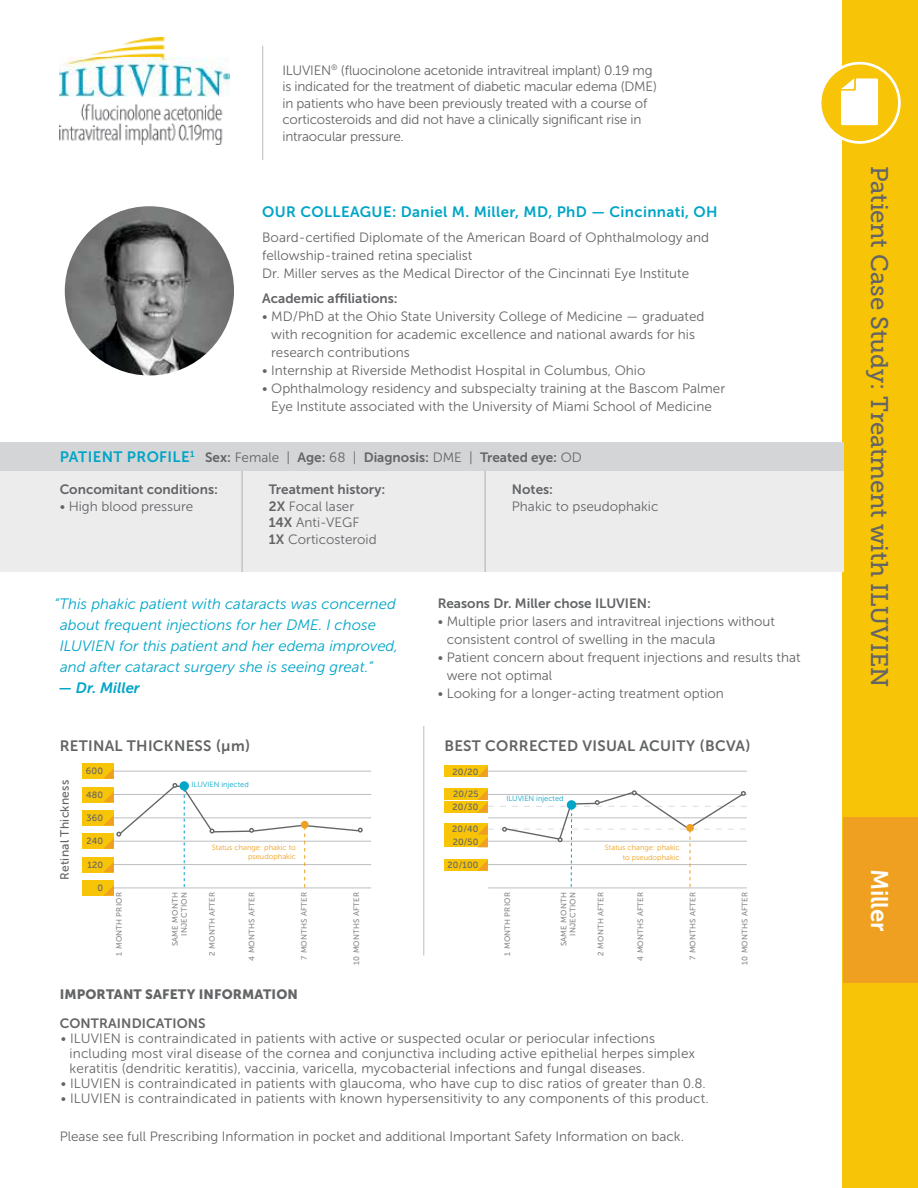
<style>
.page{position:relative;width:918px;height:1188px;background:#fff}
.page>*{position:absolute;margin:0;border:0;box-sizing:border-box;transform-origin:0 0}
.t1{font:24px "Museo Slab 500";letter-spacing:-.005em;color:#636466}
.t2{font:24px "Museo Sans 700";letter-spacing:-.005em;color:#fff}
.t3{font:italic 15px/21px "Museo Sans 300";color:#00a5c7}
.t4{font:15px "Museo Sans 700";letter-spacing:.02em;color:#636466}
.t5{font:15px "Museo Sans 700";letter-spacing:.025em;color:#00a5c7}
.t6{font:italic 15px "Museo Sans 700";color:#00a5c7}
.t7{font:13.5px/18px "Museo Sans 300";color:#636466}
.t8{font:13.5px "Museo Sans 700";color:#636466}
.t9{font:13.5px "Museo Sans 900";letter-spacing:.01em;color:#636466}
.t10{font:12px "Museo Sans 500";letter-spacing:.02em;color:#636466}
.t11{font:9.15px "Museo Sans 500";letter-spacing:.02em;color:#636466}
.t12{font:9px "Museo Sans 500";letter-spacing:.02em;color:#636466}
.t13{font:7.8px/9px "Museo Sans 500";letter-spacing:.02em;color:#87898c;text-align:right}
.t14{font:7.5px/9px "Museo Sans 300";color:#efa020;text-align:right}
.t15{font:7.5px "Museo Sans 300";color:#00a5c7}
.s1{font-size:15px;color:#00a5c7}
.s2{font-family:"Museo Sans 300"}
.s3{font-family:"Museo Sans 700"}
</style>
<div class="page">
<img style="left:65px;top:206px;width:169px;height:169px;border-radius:85px">
<hr style="left:262px;top:46px;width:1px;height:114px;background:#bcbec0">
<img style="left:60px;top:38px;width:169px;height:107px">
<div style="left:843px;top:0;width:75px;height:1188px;background:#f7c407"></div>
<div style="left:843px;top:817px;width:75px;height:166px;background:#efa020"></div>
<div style="left:820px;top:63px;width:79px;height:79px;background:#f7c407;border-radius:50%"></div>
<div style="left:819px;top:62px;width:82px;height:82px;border:3px solid #fff;border-radius:50%"></div>
<svg style="left:841px;top:78px;width:37px;height:47px;background:#fefaec"></svg>
<div style="left:0;top:471px;width:843px;height:101px;background:#ececed"></div>
<div style="left:0;top:442px;width:843px;height:29px;background:#d4d5d7"></div>
<hr style="left:242px;top:471px;width:1px;height:101px;background:#acaeb1">
<hr style="left:485px;top:471px;width:1px;height:101px;background:#acaeb1">
<hr style="left:423px;top:726px;width:1px;height:229px;background:#bcbec0">
<hr style="left:111px;top:794px;width:260px;height:1px;background:#bcbec0">
<div style="left:83px;top:787px;width:31px;height:15px;background:#f7c407"></div>
<hr style="left:113px;top:771px;width:258px;height:1px;background:#bcbec0">
<div style="left:83px;top:764px;width:31px;height:15px;background:#f7c407"></div>
<hr style="left:111px;top:864px;width:260px;height:1px;background:#bcbec0">
<hr style="left:111px;top:841px;width:260px;height:1px;background:#bcbec0">
<hr style="left:113px;top:888px;width:258px;height:1px;background:#bcbec0">
<hr style="left:113px;top:818px;width:258px;height:1px;background:#bcbec0">
<div style="left:83px;top:810px;width:31px;height:15px;background:#f7c407"></div>
<div style="left:83px;top:834px;width:31px;height:15px;background:#f7c407"></div>
<div style="left:83px;top:857px;width:31px;height:15px;background:#f7c407"></div>
<div style="left:83px;top:880px;width:31px;height:15px;background:#f7c407"></div>
<svg style="left:103px;top:768px;width:260px;height:127px"></svg>
<div style="left:301px;top:821px;width:8px;height:8px;background:#efa020;border-radius:50%"></div>
<div style="left:180px;top:781px;width:9px;height:10px;background:#00a5c7;border-radius:50%"></div>
<hr style="left:488px;top:771px;width:259px;height:1px;background:#bcbec0">
<hr style="left:488px;top:888px;width:259px;height:1px;background:#bcbec0">
<div style="left:444px;top:765px;width:44px;height:12px;background:#f7c407"></div>
<svg style="left:478px;top:767px;width:10px;height:10px"></svg>
<div style="left:444px;top:801px;width:44px;height:12px;background:#f7c407"></div>
<div style="left:444px;top:859px;width:44px;height:11px;background:#f7c407"></div>
<div style="left:444px;top:836px;width:44px;height:11px;background:#f7c407"></div>
<div style="left:444px;top:823px;width:44px;height:12px;background:#f7c407"></div>
<div style="left:444px;top:788px;width:44px;height:12px;background:#f7c407"></div>
<svg style="left:477px;top:790px;width:270px;height:98px"></svg>
<p class="t7" style="left:282px;top:62px;width:376px;line-height:16.5px">ILUVIEN<sup>®</sup> (fluocinolone acetonide intravitreal implant) 0.19 mg is indicated for the treatment of diabetic macular edema (DME) in patients who have been previously treated with a course of corticosteroids and did not have a clinically significant rise in intraocular pressure.</p>
<p class="t5" style="left:262px;top:204px;width:457px">OUR COLLEAGUE: Daniel M. Miller, MD, PhD — Cincinnati, OH</p>
<p class="t7" style="left:262px;top:229px;width:449px">Board-certified Diplomate of the American Board of Ophthalmology and fellowship-trained retina specialist<br>Dr. Miller serves as the Medical Director of the Cincinnati Eye Institute</p>
<p class="t8" style="left:262px;top:291px;width:137px">Academic affiliations:</p>
<p class="t7" style="left:271px;top:307px;width:435px;text-indent:-9px">• MD/PhD at the Ohio State University College of Medicine — graduated with recognition for academic excellence and national awards for his research contributions</p>
<p class="t7" style="left:262px;top:361px;width:385px">• Internship at Riverside Methodist Hospital in Columbus, Ohio</p>
<p class="t7" style="left:262px;top:379px;width:465px;text-align:center">• Ophthalmology residency and subspecialty training at the Bascom Palmer<br>Eye Institute associated with the University of Miami School of Medicine</p>
<p class="t8" style="left:60px;top:450px;width:524px"><span class="s1">PATIENT PROFILE</span><sup>1</sup> Sex: <span class="s2">Female |</span> Age: <span class="s2">68 |</span> Diagnosis: <span class="s2">DME |</span> Treated eye: <span class="s2">OD</span></p>
<p class="t8" style="left:269px;top:482px;width:118px">Treatment history:</p>
<p class="t7" style="left:269px;top:498px;width:109px;line-height:16.5px"><span class="s3">2X</span> Focal laser<br><span class="s3">14X</span> Anti-VEGF<br><span class="s3">1X</span> Corticosteroid</p>
<p class="t8" style="left:60px;top:482px;width:160px">Concomitant conditions:</p>
<p class="t7" style="left:60px;top:497px;width:135px">• High blood pressure</p>
<p class="t8" style="left:512px;top:482px;width:43px">Notes:</p>
<p class="t7" style="left:512px;top:497px;width:148px">Phakic to pseudophakic</p>
<p class="t3" style="left:60px;top:593px;width:340px;text-indent:-6px">“This phakic patient with cataracts was concerned about frequent injections for her DME. I chose ILUVIEN for this patient and her edema improved, and after cataract surgery she is seeing great.”</p>
<p class="t6" style="left:59px;top:679px;width:83px">— Dr. Miller</p>
<p class="t4" style="left:60px;top:737px;width:192px">RETINAL THICKNESS (μm)</p>
<p class="t10" style="left:58px;top:880px;width:102px;rotate:-90deg">Retinal Thickness</p>
<p class="t11" style="left:86px;top:766px;width:19px">600</p>
<p class="t11" style="left:86px;top:790px;width:19px">480</p>
<p class="t11" style="left:87px;top:813px;width:18px">360</p>
<p class="t11" style="left:87px;top:836px;width:18px">240</p>
<p class="t11" style="left:87px;top:860px;width:17px">120</p>
<p class="t11" style="left:97px;top:883px;width:7px">0</p>
<p class="t15" style="left:192px;top:781px;width:59px">ILUVIEN injected</p>
<p class="t14" style="left:212px;top:843px;width:85px">Status change: phakic to pseudophakic</p>
<p class="t13" style="left:115px;top:956px;width:65px;rotate:-90deg">1 MONTH PRIOR</p>
<p class="t13" style="left:171px;top:946px;width:55px;rotate:-90deg">SAME MONTH<br>INJECTION</p>
<p class="t13" style="left:208px;top:956px;width:65px;rotate:-90deg">2 MONTH AFTER</p>
<p class="t13" style="left:247px;top:961px;width:70px;rotate:-90deg">4 MONTHS AFTER</p>
<p class="t13" style="left:300px;top:960px;width:69px;rotate:-90deg">7 MONTHS AFTER</p>
<p class="t13" style="left:352px;top:965px;width:74px;rotate:-90deg">10 MONTHS AFTER</p>
<p class="t8" style="left:438px;top:596px;width:215px">Reasons Dr. Miller chose ILUVIEN:</p>
<p class="t7" style="left:447px;top:612px;width:330px;text-indent:-9px">• Multiple prior lasers and intravitreal injections without consistent control of swelling in the macula</p>
<p class="t7" style="left:447px;top:648px;width:355px;text-indent:-9px">• Patient concern about frequent injections and results that were not optimal</p>
<p class="t7" style="left:438px;top:684px;width:288px">• Looking for a longer-acting treatment option</p>
<p class="t4" style="left:444px;top:737px;width:308px">BEST CORRECTED VISUAL ACUITY (BCVA)</p>
<p class="t12" style="left:453px;top:766px;width:27px">20/20</p>
<p class="t12" style="left:453px;top:802px;width:27px">20/30</p>
<p class="t12" style="left:453px;top:789px;width:27px">20/25</p>
<p class="t15" style="left:506px;top:794px;width:59px">ILUVIEN injected</p>
<p class="t12" style="left:452px;top:824px;width:28px">20/40</p>
<p class="t12" style="left:453px;top:837px;width:27px">20/50</p>
<p class="t12" style="left:448px;top:860px;width:32px">20/100</p>
<p class="t14" style="left:605px;top:843px;width:76px;line-height:10.1px">Status change: phakic to pseudophakic</p>
<p class="t13" style="left:503px;top:956px;width:65px;rotate:-90deg">1 MONTH PRIOR</p>
<p class="t13" style="left:559px;top:946px;width:55px;rotate:-90deg">SAME MONTH<br>INJECTION</p>
<p class="t13" style="left:596px;top:956px;width:65px;rotate:-90deg">2 MONTH AFTER</p>
<p class="t13" style="left:636px;top:961px;width:70px;rotate:-90deg">4 MONTHS AFTER</p>
<p class="t13" style="left:688px;top:960px;width:69px;rotate:-90deg">7 MONTHS AFTER</p>
<p class="t13" style="left:740px;top:965px;width:74px;rotate:-90deg">10 MONTHS AFTER</p>
<p class="t9" style="left:60px;top:987px;width:240px">IMPORTANT SAFETY INFORMATION</p>
<p class="t8" style="left:60px;top:1016px;width:148px">CONTRAINDICATIONS</p>
<p class="t7" style="left:70px;top:1031px;width:627px;line-height:15px;text-indent:-9px">• ILUVIEN is contraindicated in patients with active or suspected ocular or periocular infections including most viral disease of the cornea and conjunctiva including active epithelial herpes simplex keratitis (dendritic keratitis), vaccinia, varicella, mycobacterial infections and fungal diseases.</p>
<p class="t7" style="left:61px;top:1074px;width:647px">• ILUVIEN is contraindicated in patients with glaucoma, who have cup to disc ratios of greater than 0.8.</p>
<p class="t7" style="left:61px;top:1089px;width:650px">• ILUVIEN is contraindicated in patients with known hypersensitivity to any components of this product.</p>
<p class="t7" style="left:60px;top:1128px;width:626px">Please see full Prescribing Information in pocket and additional Important Safety Information on back.</p>
<h1 class="t1" style="left:893px;top:166px;width:523px;rotate:90deg">Patient Case Study: Treatment with ILUVIEN</h1>
<h1 class="t2" style="left:893px;top:869px;width:65px;rotate:90deg">Miller</h1>
</div>
